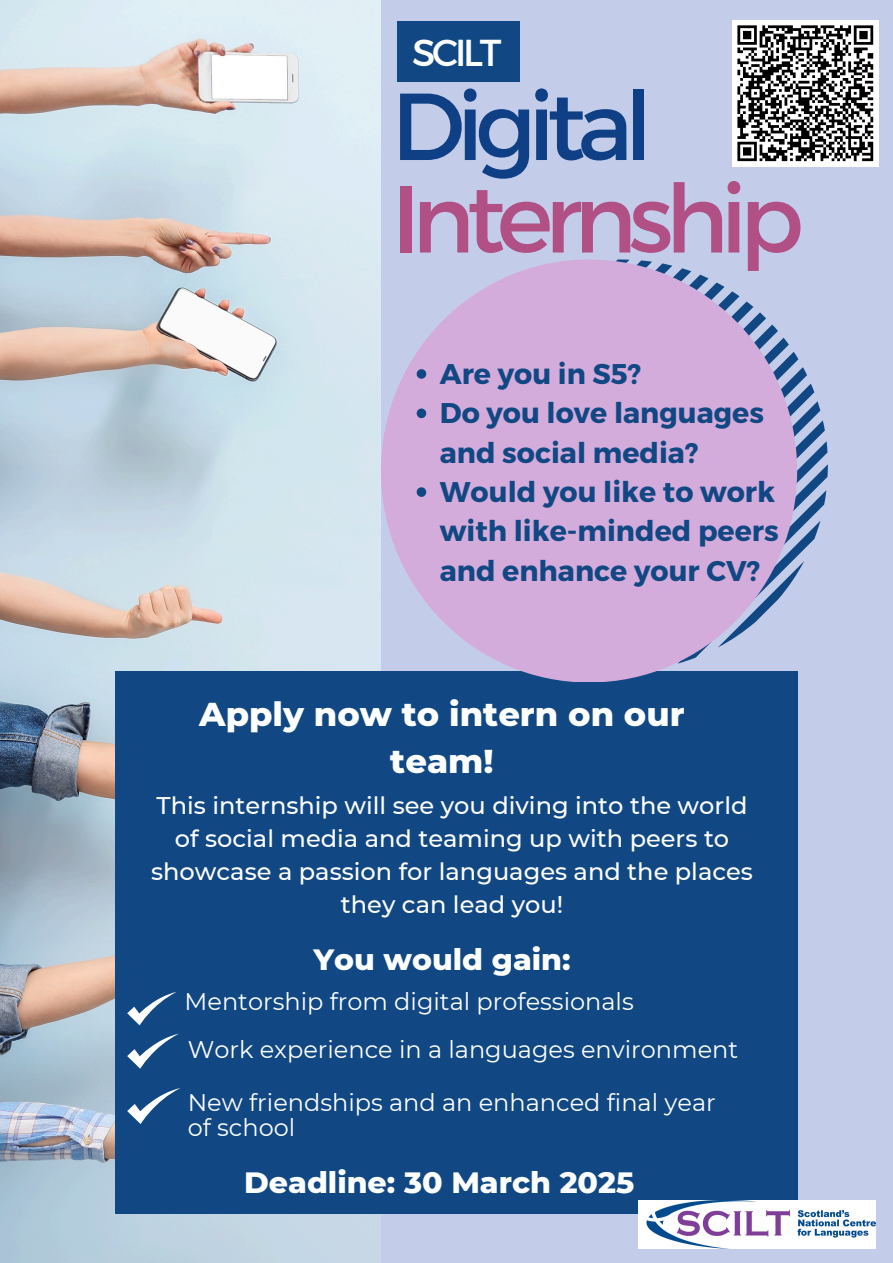
<style>
.page{position:relative;width:893px;height:1263px;background:#c3cde9}
.page>*{position:absolute;margin:0;border:0;box-sizing:border-box;transform-origin:0 0}
.t1{font:94.88px/92.5px "Montserrat";letter-spacing:-.085em;color:#b05085}
.t2{font:37.5px "Montserrat";letter-spacing:-.085em;color:#fdfefe}
.t3{font:800 33.75px/46.7px "Montserrat";color:#fdfefe;text-align:center}
.t4{font:800 30px "Montserrat";color:#fdfefe}
.t5{font:700 28.5px/39.4px "Montserrat";color:#114883}
.t6{font:500 24.08px/33.2px "Montserrat";color:#fdfefe;text-align:center}
.t7{font:24px/25.3px "Montserrat";color:#fdfefe}
.s1{color:#0f3f84}
</style>
<div class="page">
<img style="left:0;top:0;width:381px;height:1263px">
<div style="left:116px;top:671px;width:681px;height:542px;background:#114883"></div>
<img style="left:638px;top:1201px;width:237px;height:47px">
<svg style="left:417px;top:259px;width:411px;height:412px"></svg>
<div style="left:381px;top:259px;width:416px;height:423px;background:#d4acdb;border-radius:50%"></div>
<svg style="left:417px;top:369px;width:9px;height:10px"></svg>
<svg style="left:417px;top:408px;width:9px;height:10px"></svg>
<svg style="left:417px;top:487px;width:9px;height:10px"></svg>
<svg style="left:127px;top:992px;width:50px;height:33px"></svg>
<svg style="left:127px;top:1034px;width:51px;height:34px"></svg>
<svg style="left:127px;top:1088px;width:53px;height:36px"></svg>
<div style="left:732px;top:20px;width:146px;height:147px;background:#fff"></div>
<svg style="left:737px;top:25px;width:137px;height:137px"></svg>
<div style="left:397px;top:21px;width:123px;height:60px;background:#114883"></div>
<p class="t2" style="left:412px;top:29px;width:91px">SCILT</p>
<p class="t1" style="left:391px;top:75px;width:414px"><span class="s1">Digital<br></span>Internship</p>
<p class="t5" style="left:440px;top:352px;width:203px">Are you in S5?</p>
<h1 class="t5" style="left:440px;top:392px;width:326px">Do you love languages and social media?</h1>
<h2 class="t5" style="left:440px;top:471px;width:340px">Would you like to work with like-minded peers and enhance your CV?</h2>
<p class="t3" style="left:199px;top:691px;width:487px">Apply now to intern on our team!</p>
<p class="t6" style="left:151px;top:789px;width:603px">This internship will see you diving into the world of social media and teaming up with peers to showcase a passion for languages and the places they can lead you!</p>
<p class="t4" style="left:313px;top:941px;width:259px">You would gain:</p>
<h3 class="t7" style="left:185px;top:989px;width:450px">Mentorship from digital professionals</h3>
<h6 class="t7" style="left:188px;top:1037px;width:552px">Work experience in a languages environment</h6>
<h4 class="t7" style="left:188px;top:1089px;width:529px">New friendships and an enhanced final year of school</h4>
<p class="t4" style="left:244px;top:1164px;width:391px">Deadline: 30 March 2025</p>
</div>
